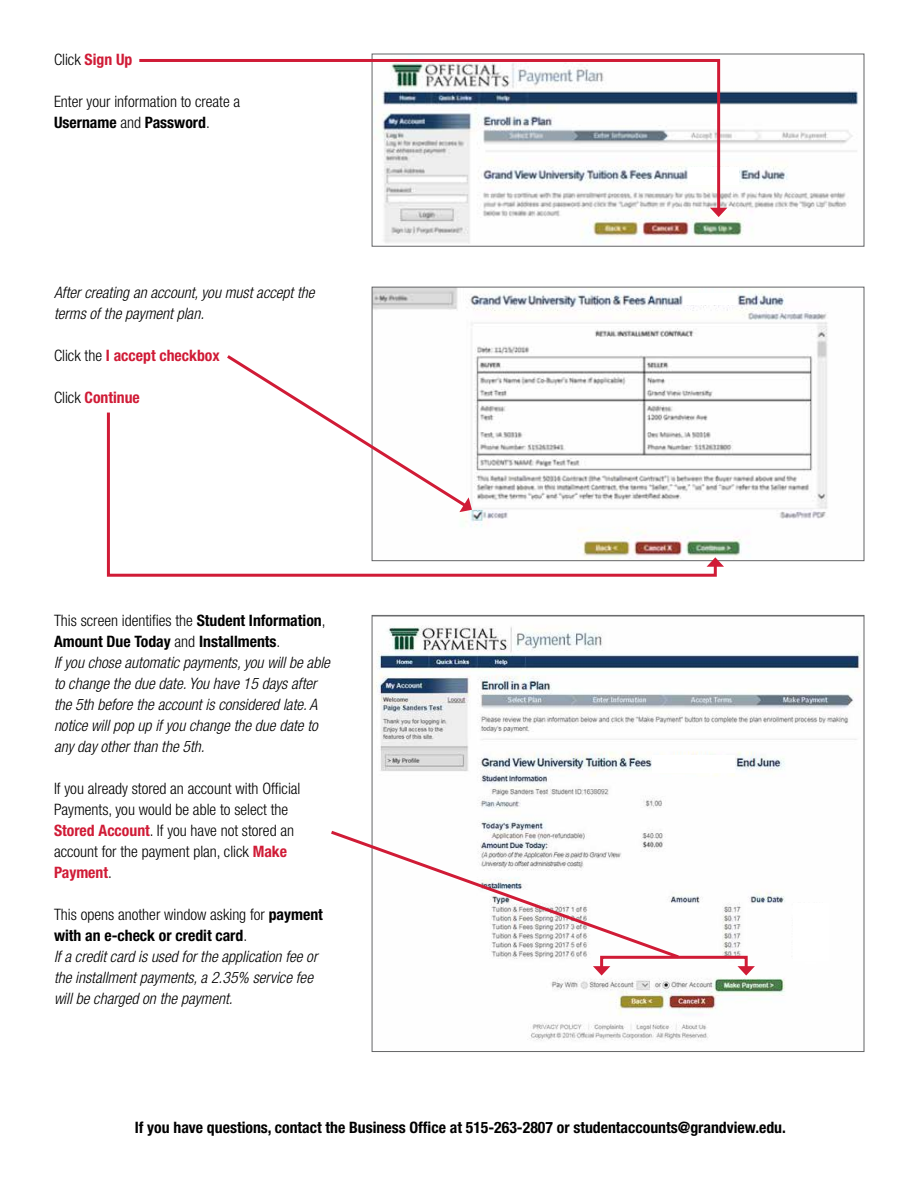
<style>
.page{position:relative;width:918px;height:1188px;background:#fff}
.page>*{position:absolute;margin:0;border:0;box-sizing:border-box;transform-origin:0 0}
.t1{font:italic 300 condensed 15.75px/21px "Helvetica Neue LT Std";color:#000}
.t2{font:300 condensed 15.75px/21px "Helvetica Neue LT Std";color:#000}
.t3{font:700 condensed 15.75px "Helvetica Neue LT Std";color:#000}
.t4{font:700 condensed 15.75px "Helvetica Neue LT Std";color:#d01b36}
.s1{font-weight:300;color:#000}
.s2{font-weight:700}
.s3{font-style:normal}
.s4{font-weight:700;font-style:normal}
.s5{font-weight:700;color:#d01b36}
</style>
<div class="page">
<img style="left:374px;top:626px;width:487px;height:415px">
<img style="left:384px;top:91px;width:474px;height:153px">
<div style="left:372px;top:54px;width:492px;height:193px;border:1px solid #636466"></div>
<svg style="left:331px;top:828px;width:351px;height:133px"></svg>
<div style="left:600px;top:956px;width:148px;height:14px;border:3px solid #d01b36"></div>
<svg style="left:593px;top:966px;width:17px;height:10px"></svg>
<svg style="left:737px;top:966px;width:18px;height:10px"></svg>
<img style="left:374px;top:289px;width:454px;height:268px">
<svg style="left:227px;top:352px;width:245px;height:58px"></svg>
<svg style="left:106px;top:410px;width:612px;height:167px"></svg>
<svg style="left:707px;top:557px;width:17px;height:10px"></svg>
<div style="left:688px;top:167px;width:51px;height:18px;background:#fff"></div>
<svg style="left:139px;top:57px;width:583px;height:156px"></svg>
<svg style="left:710px;top:208px;width:17px;height:9px"></svg>
<div style="left:684px;top:294px;width:53px;height:11px;background:#fff"></div>
<div style="left:652px;top:755px;width:82px;height:18px;background:#fff"></div>
<div style="left:794px;top:903px;width:35px;height:58px;background:#fff"></div>
<p class="t4" style="left:54px;top:50px;width:80px"><span class="s1">Click</span> Sign Up</p>
<p class="t2" style="left:54px;top:91px;width:188px">Enter your information to create a<br><span class="s2">Username</span> and <span class="s2">Password</span>.</p>
<p class="t1" style="left:54px;top:282px;width:262px">After creating an account, you must accept the terms of the payment plan.</p>
<p class="t4" style="left:54px;top:346px;width:167px"><span class="s1">Click the</span> I accept checkbox</p>
<p class="t4" style="left:54px;top:388px;width:87px"><span class="s1">Click</span> Continue</p>
<p class="t1" style="left:54px;top:611px;width:277px"><span class="s3">This screen identifies the</span> <span class="s4">Student Information</span><span class="s3">, </span><span class="s4">Amount Due Today</span> <span class="s3">and</span> <span class="s4">Installments</span><span class="s3">.<br></span>If you chose automatic payments, you will be able to change the due date. You have 15 days after the 5th before the account is considered late. A notice will pop up if you change the due date to any day other than the 5th.</p>
<p class="t2" style="left:54px;top:778px;width:248px">If you already stored an account with Official Payments, you would be able to select the <span class="s5">Stored Account</span>. If you have not stored an account for the payment plan, click <span class="s5">Make Payment</span>.</p>
<p class="t1" style="left:54px;top:905px;width:270px"><span class="s3">This opens another window asking for</span> <span class="s4">payment with an e-check or credit card</span><span class="s3">.<br></span>If a credit card is used for the application fee or the installment payments, a 2.35% service fee will be charged on the payment.</p>
<p class="t3" style="left:135px;top:1118px;width:653px">If you have questions, contact the Business Office at 515-263-2807 or studentaccounts@grandview.edu.</p>
</div>
